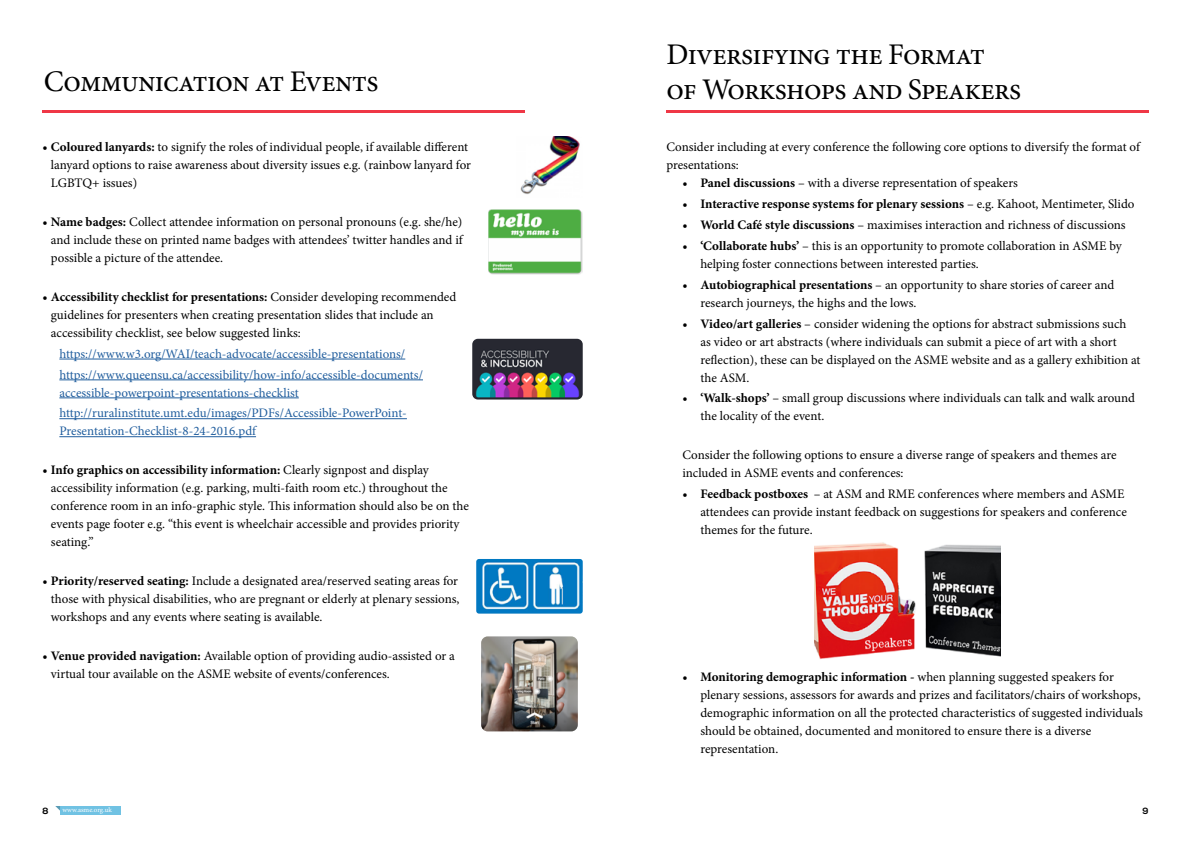
<style>
.page{position:relative;width:1191px;height:842px;background:#fff}
.page>*{position:absolute;margin:0;border:0;box-sizing:border-box;transform-origin:0 0}
.t1{font:30px/35px "Minion Pro";letter-spacing:-.025em;color:#000}
.t2{font:13px/18px "Minion Pro";color:#000}
.t3{font:13px/20.8px "Minion Pro";letter-spacing:-.005em;color:#215e9e}
.t4{font:700 13px "Minion Pro";letter-spacing:-.01em;color:#000}
.t5{font:700 9px "Nexa";color:#000}
.t6{font:7px "Minion Pro";color:#fff}
.s1{font-weight:700}
.s2{font-weight:400}
</style>
<div class="page">
<hr style="left:666px;top:111px;width:482px;height:2px;background:#ef3746">
<hr style="left:43px;top:111px;width:481px;height:2px;background:#ef3746">
<hr style="left:59px;top:359px;width:346px;height:1px;background:#215e9e">
<hr style="left:59px;top:379px;width:364px;height:1px;background:#215e9e">
<hr style="left:59px;top:397px;width:240px;height:1px;background:#215e9e">
<hr style="left:59px;top:418px;width:348px;height:1px;background:#215e9e">
<hr style="left:59px;top:436px;width:197px;height:1px;background:#215e9e">
<img style="left:520px;top:136px;width:60px;height:58px">
<img style="left:488px;top:209px;width:95px;height:65px">
<img style="left:472px;top:339px;width:111px;height:60px">
<img style="left:476px;top:559px;width:107px;height:55px">
<img style="left:481px;top:636px;width:97px;height:95px">
<img style="left:814px;top:542px;width:186px;height:117px">
<div style="left:60px;top:806px;width:60px;height:8px;background:#70c2e3"></div>
<svg style="left:55px;top:806px;width:5px;height:5px"></svg>
<h1 class="t1" style="left:44px;top:64px;width:336px">Communication at Events</h1>
<p class="t2" style="left:51px;top:138px;width:422px;text-indent:-9px"><span class="s1">• Coloured lanyards:</span> to signify the roles of individual people, if available different lanyard options to raise awareness about diversity issues e.g. (rainbow lanyard for<br>LGBTQ+ issues)</p>
<p class="t2" style="left:51px;top:213px;width:414px;text-align:justify;text-indent:-9px"><span class="s1">• Name badges:</span> Collect attendee information on personal pronouns (e.g. she/he) and include these on printed name badges with attendees’ twitter handles and if possible a picture of the attendee.</p>
<p class="t2" style="left:51px;top:288px;width:407px;text-indent:-9px"><span class="s1">• Accessibility checklist for presentations:</span> Consider developing recommended guidelines for presenters when creating presentation slides that include an accessibility checklist, see below suggested links:</p>
<p class="t3" style="left:59px;top:343px;width:365px">https://www.w3.org/WAI/teach-advocate/accessible-presentations/ https://www.queensu.ca/accessibility/how-info/accessible-documents/</p>
<p class="t3" style="left:59px;top:382px;width:349px">accessible-powerpoint-presentations-checklist http://ruralinstitute.umt.edu/images/PDFs/Accessible-PowerPoint-</p>
<p class="t3" style="left:59px;top:421px;width:199px">Presentation-Checklist-8-24-2016.pdf</p>
<p class="t2" style="left:51px;top:461px;width:419px;text-indent:-9px"><span class="s1">• Info graphics on accessibility information:</span> Clearly signpost and display accessibility information (e.g. parking, multi-faith room etc.) throughout the conference room in an info-graphic style. This information should also be on the events page footer e.g. “this event is wheelchair accessible and provides priority seating.”</p>
<p class="t2" style="left:51px;top:572px;width:410px;text-align:justify;text-indent:-9px"><span class="s1">• Priority/reserved seating:</span> Include a designated area/reserved seating areas for those with physical disabilities, who are pregnant or elderly at plenary sessions, workshops and any events where seating is available.</p>
<p class="t2" style="left:51px;top:647px;width:405px;text-indent:-9px"><span class="s1">• Venue provided navigation:</span> Available option of providing audio-assisted or a virtual tour available on the ASME website of events/conferences.</p>
<h1 class="t1" style="left:666px;top:37px;width:356px">Diversifying the Format of Workshops and Speakers</h1>
<p class="t2" style="left:666px;top:138px;width:476px">Consider including at every conference the following core options to diversify the format of presentations:</p>
<p class="t2" style="left:682px;top:174px;width:337px"><span class="s1">• Panel discussions</span> – with a diverse representation of speakers</p>
<p class="t4" style="left:682px;top:195px;width:453px">• Interactive response systems for plenary sessions <span class="s2">– e.g. Kahoot, Mentimeter, Slido</span></p>
<p class="t2" style="left:682px;top:216px;width:445px"><span class="s1">• World Café style discussions</span> – maximises interaction and richness of discussions</p>
<p class="t2" style="left:700px;top:237px;width:423px;text-indent:-18px"><span class="s1">• ‘Collaborate hubs’</span> – this is an opportunity to promote collaboration in ASME by helping foster connections between interested parties.</p>
<p class="t2" style="left:700px;top:276px;width:415px;text-indent:-18px"><span class="s1">• Autobiographical presentations</span> – an opportunity to share stories of career and research journeys, the highs and the lows.</p>
<p class="t2" style="left:700px;top:314px;width:441px;text-indent:-18px"><span class="s1">• Video/art galleries</span> – consider widening the options for abstract submissions such<br>as video or art abstracts (where individuals can submit a piece of art with a short reflection), these can be displayed on the ASME website and as a gallery exhibition at the ASM.</p>
<p class="t2" style="left:700px;top:389px;width:436px;text-indent:-18px"><span class="s1">• ‘Walk-shops’</span> – small group discussions where individuals can talk and walk around the locality of the event.</p>
<p class="t2" style="left:682px;top:446px;width:436px">Consider the following options to ensure a diverse range of speakers and themes are included in ASME events and conferences:</p>
<p class="t2" style="left:700px;top:485px;width:428px;text-indent:-18px"><span class="s1">• Feedback postboxes</span> – at ASM and RME conferences where members and ASME attendees can provide instant feedback on suggestions for speakers and conference themes for the future.</p>
<p class="t2" style="left:700px;top:668px;width:444px;text-indent:-18px"><span class="s1">• Monitoring demographic information -</span> when planning suggested speakers for plenary sessions, assessors for awards and prizes and facilitators/chairs of workshops, demographic information on all the protected characteristics of suggested individuals should be obtained, documented and monitored to ensure there is a diverse representation.</p>
<p class="t5" style="left:43px;top:805px;width:8px">8</p>
<p class="t6" style="left:62px;top:805px;width:51px">www.asme.org.uk</p>
<p class="t5" style="left:1142px;top:805px;width:8px">9</p>
</div>
